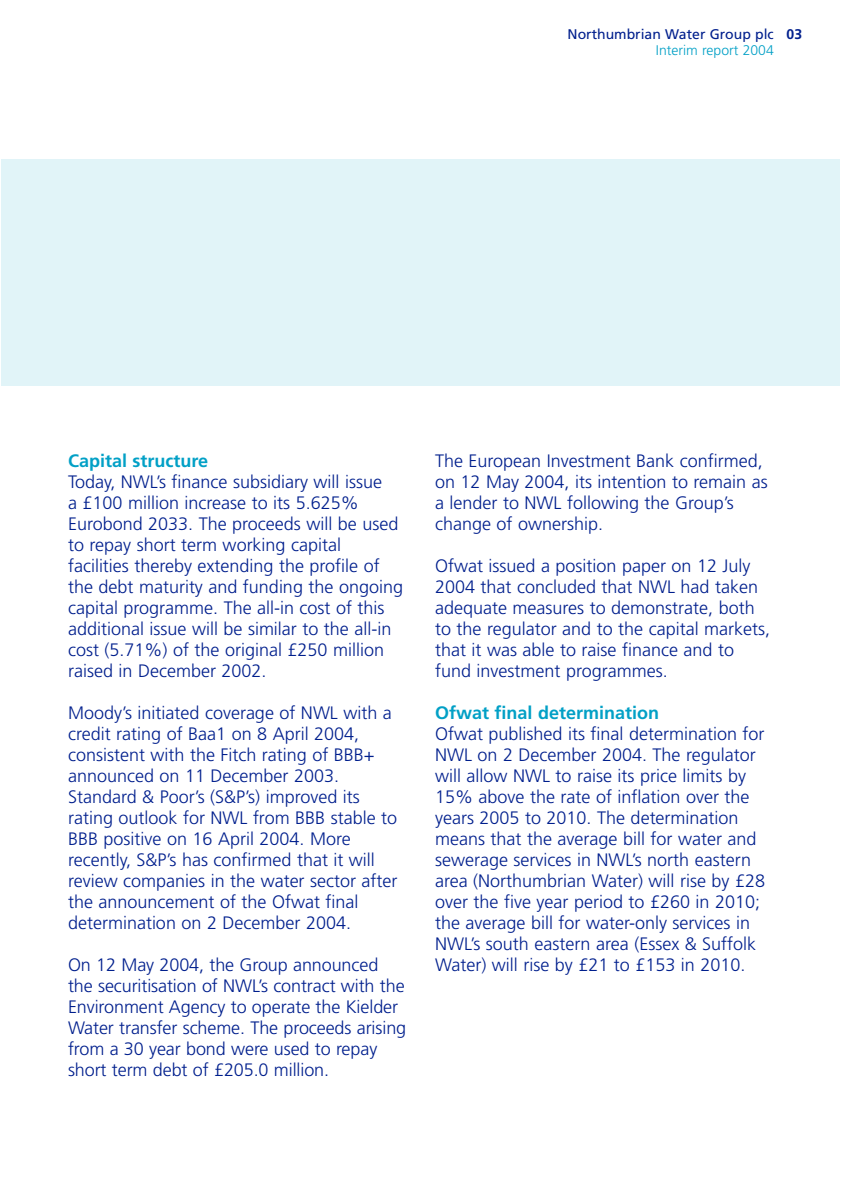
<style>
.page{position:relative;width:842px;height:1190px;background:#fff}
.page>*{position:absolute;margin:0;border:0;box-sizing:border-box;transform-origin:0 0}
.t1{font:300 18px/21px "Frutiger";color:#001f8d}
.t2{font:700 18px "Frutiger";color:#02a0c6}
.t3{font:14px/16px "Frutiger";color:#001f8d}
.s1{font-weight:700}
.s2{font-weight:300;color:#02a0c6}
</style>
<div class="page">
<div style="left:1px;top:159px;width:839px;height:227px;background:#e1f4f8"></div>
<p class="t3" style="left:656px;top:27px;width:148px;text-indent:-88px">Northumbrian Water Group plc <span class="s1">03<br></span><span class="s2">Interim report 2004</span></p>
<p class="t2" style="left:68px;top:454px;width:142px">Capital structure</p>
<p class="t1" style="left:68px;top:473px;width:337px">Today, NWL’s finance subsidiary will issue<br>a £100 million increase to its 5.625% Eurobond 2033. The proceeds will be used to repay short term working capital facilities thereby extending the profile of the debt maturity and funding the ongoing capital programme. The all-in cost of this additional issue will be similar to the all-in cost (5.71%) of the original £250 million raised in December 2002.</p>
<p class="t1" style="left:68px;top:704px;width:331px">Moody’s initiated coverage of NWL with a credit rating of Baa1 on 8 April 2004, consistent with the Fitch rating of BBB+ announced on 11 December 2003.<br>Standard &amp; Poor’s (S&amp;P’s) improved its rating outlook for NWL from BBB stable to BBB positive on 16 April 2004. More recently, S&amp;P’s has confirmed that it will review companies in the water sector after the announcement of the Ofwat final determination on 2 December 2004.</p>
<p class="t1" style="left:68px;top:956px;width:340px">On 12 May 2004, the Group announced the securitisation of NWL’s contract with the Environment Agency to operate the Kielder Water transfer scheme. The proceeds arising from a 30 year bond were used to repay short term debt of £205.0 million.</p>
<p class="t1" style="left:435px;top:452px;width:334px">The European Investment Bank confirmed, on 12 May 2004, its intention to remain as a lender to NWL following the Group’s change of ownership.</p>
<p class="t1" style="left:435px;top:557px;width:337px">Ofwat issued a position paper on 12 July 2004 that concluded that NWL had taken adequate measures to demonstrate, both to the regulator and to the capital markets, that it was able to raise finance and to fund investment programmes.</p>
<p class="t2" style="left:435px;top:706px;width:226px">Ofwat final determination</p>
<p class="t1" style="left:435px;top:725px;width:331px">Ofwat published its final determination for NWL on 2 December 2004. The regulator will allow NWL to raise its price limits by 15% above the rate of inflation over the years 2005 to 2010. The determination means that the average bill for water and sewerage services in NWL’s north eastern area (Northumbrian Water) will rise by £28 over the five year period to £260 in 2010; the average bill for water-only services in NWL’s south eastern area (Essex &amp; Suffolk Water) will rise by £21 to £153 in 2010.</p>
</div>
